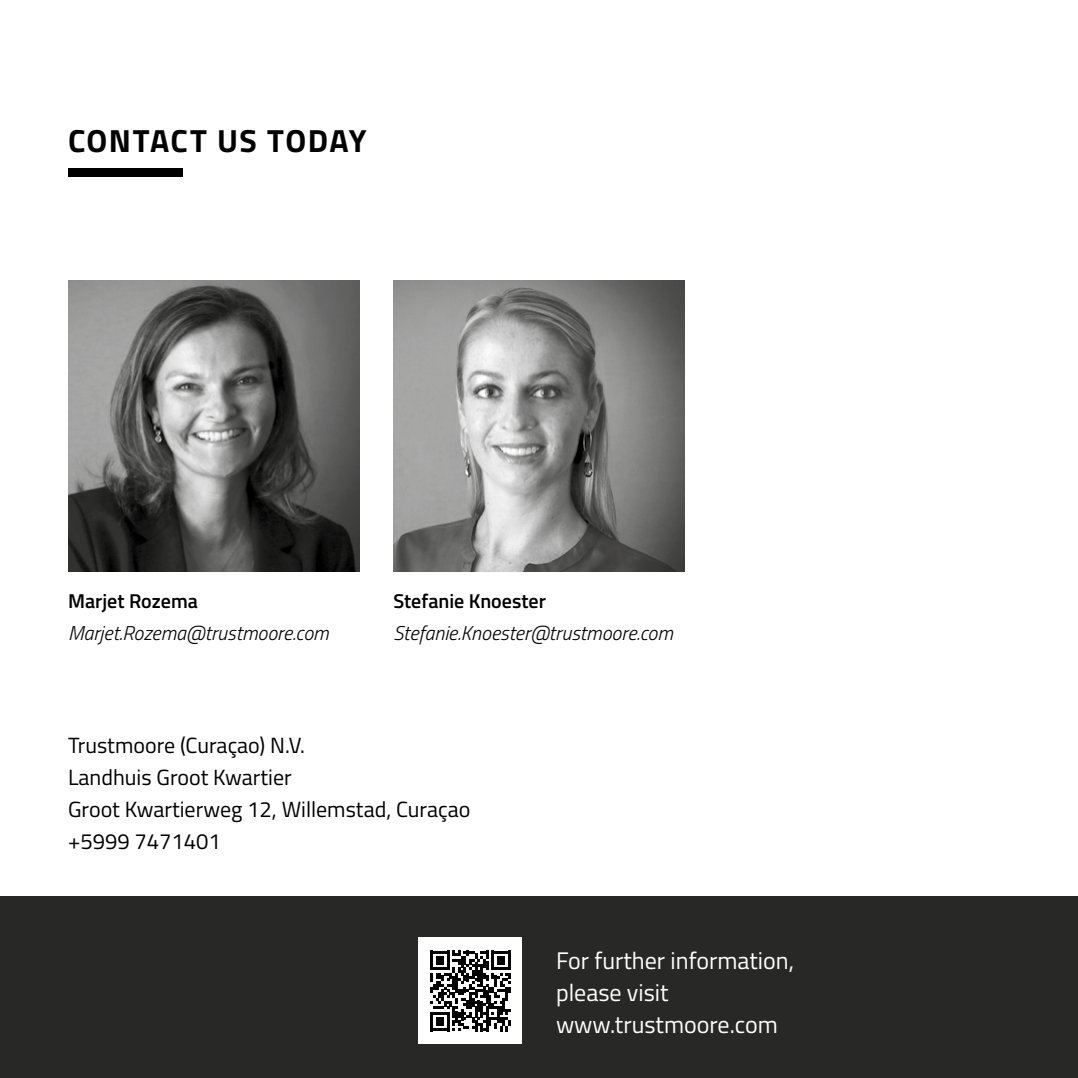
<style>
.page{position:relative;width:1078px;height:1078px;background:#fff}
.page>*{position:absolute;margin:0;border:0;box-sizing:border-box;transform-origin:0 0}
.t1{font:700 32px "Titillium";letter-spacing:.04em;color:#000}
.t2{font:24px/32px "Titillium";color:#fff}
.t3{font:22px/32px "Titillium";color:#000}
.t4{font:italic 300 20px "Titillium";color:#000}
.t5{font:600 20px "Titillium";color:#000}
</style>
<div class="page">
<div style="left:0;top:896px;width:1077px;height:181px;background:#282827"></div>
<div style="left:419px;top:937px;width:103px;height:106px;background:#fff"></div>
<svg style="left:430px;top:950px;width:80px;height:81px"></svg>
<img style="left:393px;top:280px;width:291px;height:291px">
<img style="left:68px;top:280px;width:291px;height:291px">
<div style="left:68px;top:168px;width:115px;height:8px;background:#000"></div>
<h1 class="t1" style="left:68px;top:116px;width:300px">CONTACT US TODAY</h1>
<p class="t5" style="left:68px;top:586px;width:131px">Marjet Rozema</p>
<p class="t4" style="left:68px;top:619px;width:262px">Marjet.Rozema@trustmoore.com</p>
<p class="t5" style="left:393px;top:586px;width:154px">Stefanie Knoester</p>
<p class="t4" style="left:393px;top:619px;width:281px">Stefanie.Knoester@trustmoore.com</p>
<p class="t3" style="left:68px;top:727px;width:404px">Trustmoore (Curaçao) N.V.<br>Landhuis Groot Kwartier<br>Groot Kwartierweg 12, Willemstad, Curaçao +5999 7471401</p>
<p class="t2" style="left:556px;top:942px;width:239px">For further information, please visit www.trustmoore.com</p>
</div>
